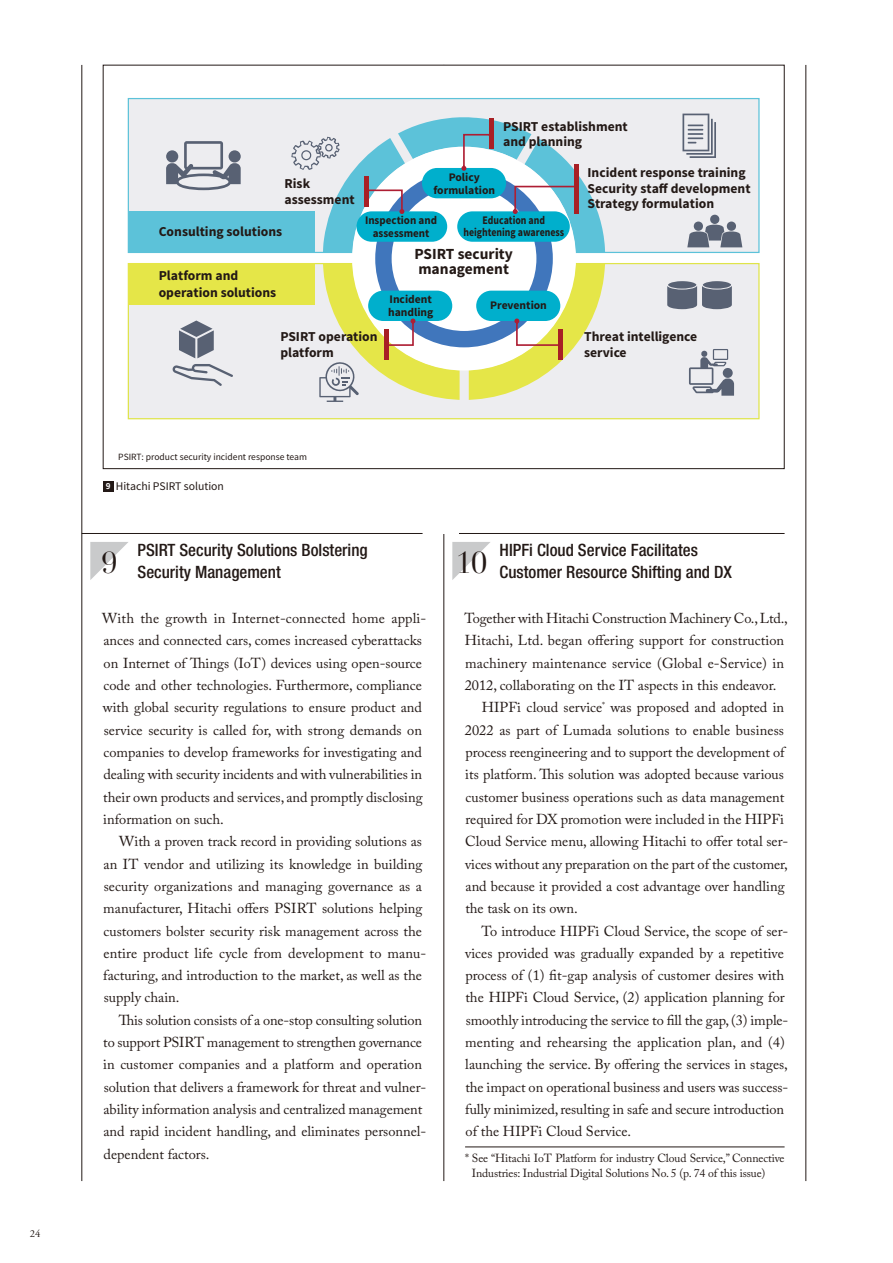
<style>
.page{position:relative;width:893px;height:1263px;background:#fff}
.page>*{position:absolute;margin:0;border:0;box-sizing:border-box;transform-origin:0 0}
.t1{font:29.7px "Didot LT Pro";color:#231916}
.t2{font:500 condensed 16.95px/22.4px "Helvetica Neue LT Std";color:#231916}
.t3{font:700 15.45px/15.5px "Source Sans Pro";color:#231916}
.t4{font:14.4px/22.4px "Adobe Caslon Pro";color:#231916}
.t5{font:700 13.65px/15.5px "Source Sans Pro";color:#231916}
.t6{font:11.7px/14.9px "Adobe Caslon Pro";letter-spacing:-.01em;color:#231916}
.t7{font:11.7px "Source Sans Pro";color:#231916}
.t8{font:700 11.55px/12.3px "Source Sans Pro";color:#231916;text-align:center}
.t9{font:700 11.55px/12.3px "Source Sans Pro";color:#231916;text-align:center;scale:.85 1}
.t10{font:700 11.55px/12.3px "Source Sans Pro";color:#231916;text-align:center;scale:.95 1}
.t11{font:10.65px "Adobe Garamond Pro";color:#231916}
.t12{font:9.6px "Source Sans Pro";color:#231916}
.s1{font-family:"Frutiger LT Std";font-weight:700;font-size:8.55px;color:#fff}
</style>
<div class="page">
<hr style="left:82px;top:65px;width:1px;height:1116px;background:#231916">
<hr style="left:444px;top:65px;width:1px;height:1116px;background:#231916">
<hr style="left:805px;top:65px;width:1px;height:1116px;background:#231916">
<hr style="left:444px;top:533px;width:340px;height:1px;background:#231916">
<svg style="left:452px;top:542px;width:38px;height:38px"></svg>
<hr style="left:82px;top:533px;width:340px;height:1px;background:#231916">
<svg style="left:90px;top:542px;width:38px;height:38px"></svg>
<div style="left:128px;top:99px;width:631px;height:153px;background:#ededf0"></div>
<div style="left:128px;top:98px;width:631px;height:155px;border:1px solid #5cc2d9"></div>
<div style="left:128px;top:264px;width:631px;height:155px;background:#ededf0"></div>
<div style="left:128px;top:263px;width:631px;height:156px;border:1px solid #dfe449"></div>
<div style="left:128px;top:264px;width:187px;height:41px;background:#e5e648"></div>
<div style="left:128px;top:211px;width:187px;height:41px;background:#5cc2d9"></div>
<svg style="left:166px;top:141px;width:75px;height:49px"></svg>
<div style="left:229px;top:150px;width:12px;height:13px;background:#586173;border-radius:50%"></div>
<div style="left:166px;top:150px;width:12px;height:13px;background:#586173;border-radius:50%"></div>
<svg style="left:173px;top:364px;width:60px;height:22px"></svg>
<svg style="left:179px;top:321px;width:35px;height:37px"></svg>
<svg style="left:352px;top:147px;width:224px;height:224px"></svg>
<svg style="left:291px;top:117px;width:314px;height:135px"></svg>
<svg style="left:687px;top:215px;width:55px;height:32px"></svg>
<svg style="left:689px;top:349px;width:45px;height:47px"></svg>
<svg style="left:667px;top:281px;width:65px;height:28px;background:#737a89"></svg>
<svg style="left:682px;top:114px;width:34px;height:44px"></svg>
<svg style="left:469px;top:264px;width:136px;height:136px"></svg>
<svg style="left:319px;top:264px;width:141px;height:138px"></svg>
<div style="left:384px;top:330px;width:5px;height:30px;background:#a82025"></div>
<div style="left:558px;top:330px;width:5px;height:30px;background:#a82025"></div>
<div style="left:103px;top:481px;width:10px;height:11px;background:#231916"></div>
<hr style="left:465px;top:1147px;width:319px;height:1px;background:#231916">
<p class="t11" style="left:30px;top:1228px;width:12px">24</p>
<p class="t5" style="left:284px;top:177px;width:72px">Risk assessment</p>
<p class="t5" style="left:159px;top:225px;width:125px">Consulting solutions</p>
<p class="t5" style="left:159px;top:269px;width:119px;line-height:16.4px">Platform and operation solutions</p>
<p class="t8" style="left:433px;top:172px;width:63px">Policy formulation</p>
<p class="t5" style="left:503px;top:120px;width:126px">PSIRT establishment and planning</p>
<p class="t5" style="left:587px;top:166px;width:165px">Incident response training<br>Security staff development<br>Strategy formulation</p>
<p class="t10" style="left:365px;top:215px;width:77px">Inspection and assessment</p>
<p class="t9" style="left:463px;top:215px;width:120px">Education and heightening awareness</p>
<p class="t3" style="left:414px;top:247px;width:100px">PSIRT security management</p>
<p class="t8" style="left:388px;top:294px;width:47px;text-align:left">Incident handling</p>
<p class="t8" style="left:490px;top:300px;width:58px">Prevention</p>
<p class="t5" style="left:280px;top:330px;width:99px">PSIRT operation platform</p>
<p class="t5" style="left:584px;top:330px;width:115px">Threat intelligence service</p>
<p class="t12" style="left:118px;top:453px;width:190px">PSIRT: product security incident response team</p>
<p class="t7" style="left:106px;top:482px;width:120px"><span class="s1">9</span> Hitachi PSIRT solution</p>
<p class="t2" style="left:137px;top:540px;width:232px">PSIRT Security Solutions Bolstering<br>Security Management</p>
<p class="t4" style="left:102px;top:609px;width:326px">With the growth in Internet-connected home appli&shy;ances and connected cars, comes increased cyberattacks on Internet of Things (IoT) devices using open-source code and other technologies. Furthermore, compliance with global security regulations to ensure product and service security is called for, with strong demands on companies to develop frameworks for investigating and dealing with security incidents and with vulnerabilities in their own products and services, and promptly disclosing information on such.</p>
<p class="t4" style="left:103px;top:832px;width:325px;text-indent:16px">With a proven track record in providing solutions as an IT vendor and utilizing its knowledge in building security organizations and managing governance as a manufacturer, Hitachi offers PSIRT solutions helping customers bolster security risk management across the entire product life cycle from development to manu&shy;facturing, and introduction to the market, as well as the supply chain.</p>
<p class="t4" style="left:103px;top:1010px;width:325px;text-indent:15px">This solution consists of a one-stop consulting solution to support PSIRT management to strengthen governance in customer companies and a platform and operation solution that delivers a framework for threat and vulner&shy;ability information analysis and centralized management and rapid incident handling, and eliminates personnel&shy;dependent factors.</p>
<h1 class="t1" style="left:102px;top:545px;width:17px">9</h1>
<p class="t2" style="left:499px;top:540px;width:234px">HIPFi Cloud Service Facilitates<br>Customer Resource Shifting and DX</p>
<p class="t4" style="left:464px;top:609px;width:325px">Together with Hitachi Construction Machinery Co., Ltd.,</p>
<p class="t4" style="left:465px;top:631px;width:321px">Hitachi, Ltd. began offering support for construction</p>
<p class="t4" style="left:465px;top:653px;width:320px">machinery maintenance service (Global e-Service) in</p>
<p class="t4" style="left:465px;top:676px;width:313px">2012, collaborating on the IT aspects in this endeavor.</p>
<p class="t4" style="left:482px;top:698px;width:304px">HIPFi cloud service<sup>*</sup> was proposed and adopted in</p>
<p class="t4" style="left:465px;top:720px;width:321px">2022 as part of Lumada solutions to enable business</p>
<p class="t4" style="left:465px;top:743px;width:321px">process reengineering and to support the development of</p>
<p class="t4" style="left:465px;top:765px;width:320px">its platform. This solution was adopted because various</p>
<p class="t4" style="left:466px;top:787px;width:320px">customer business operations such as data management</p>
<p class="t4" style="left:465px;top:809px;width:320px">required for DX promotion were included in the HIPFi</p>
<p class="t4" style="left:465px;top:832px;width:325px">Cloud Service menu, allowing Hitachi to offer total ser-</p>
<p class="t4" style="left:465px;top:854px;width:324px">vices without any preparation on the part of the customer,</p>
<p class="t4" style="left:465px;top:876px;width:321px">and because it provided a cost advantage over handling</p>
<p class="t4" style="left:465px;top:899px;width:114px">the task on its own.</p>
<p class="t4" style="left:481px;top:921px;width:308px">To introduce HIPFi Cloud Service, the scope of ser-</p>
<p class="t4" style="left:465px;top:943px;width:320px">vices provided was gradually expanded by a repetitive</p>
<p class="t4" style="left:465px;top:966px;width:320px">process of (1) fit-gap analysis of customer desires with</p>
<p class="t4" style="left:465px;top:988px;width:321px">the HIPFi Cloud Service, (2) application planning for</p>
<p class="t4" style="left:466px;top:1010px;width:324px">smoothly introducing the service to fill the gap, (3) imple-</p>
<p class="t4" style="left:465px;top:1033px;width:321px">menting and rehearsing the application plan, and (4)</p>
<p class="t4" style="left:465px;top:1055px;width:324px">launching the service. By offering the services in stages,</p>
<p class="t4" style="left:465px;top:1077px;width:325px">the impact on operational business and users was success-</p>
<p class="t4" style="left:465px;top:1100px;width:320px">fully minimized, resulting in safe and secure introduction</p>
<p class="t4" style="left:466px;top:1122px;width:167px">of the HIPFi Cloud Service.</p>
<h1 class="t1" style="left:456px;top:545px;width:32px">10</h1>
<p class="t6" style="left:472px;top:1152px;width:314px;text-indent:-7px">* See “Hitachi IoT Platform for industry Cloud Service,” Connective<br>Industries: Industrial Digital Solutions No. 5 (p. 74 of this issue)</p>
</div>
